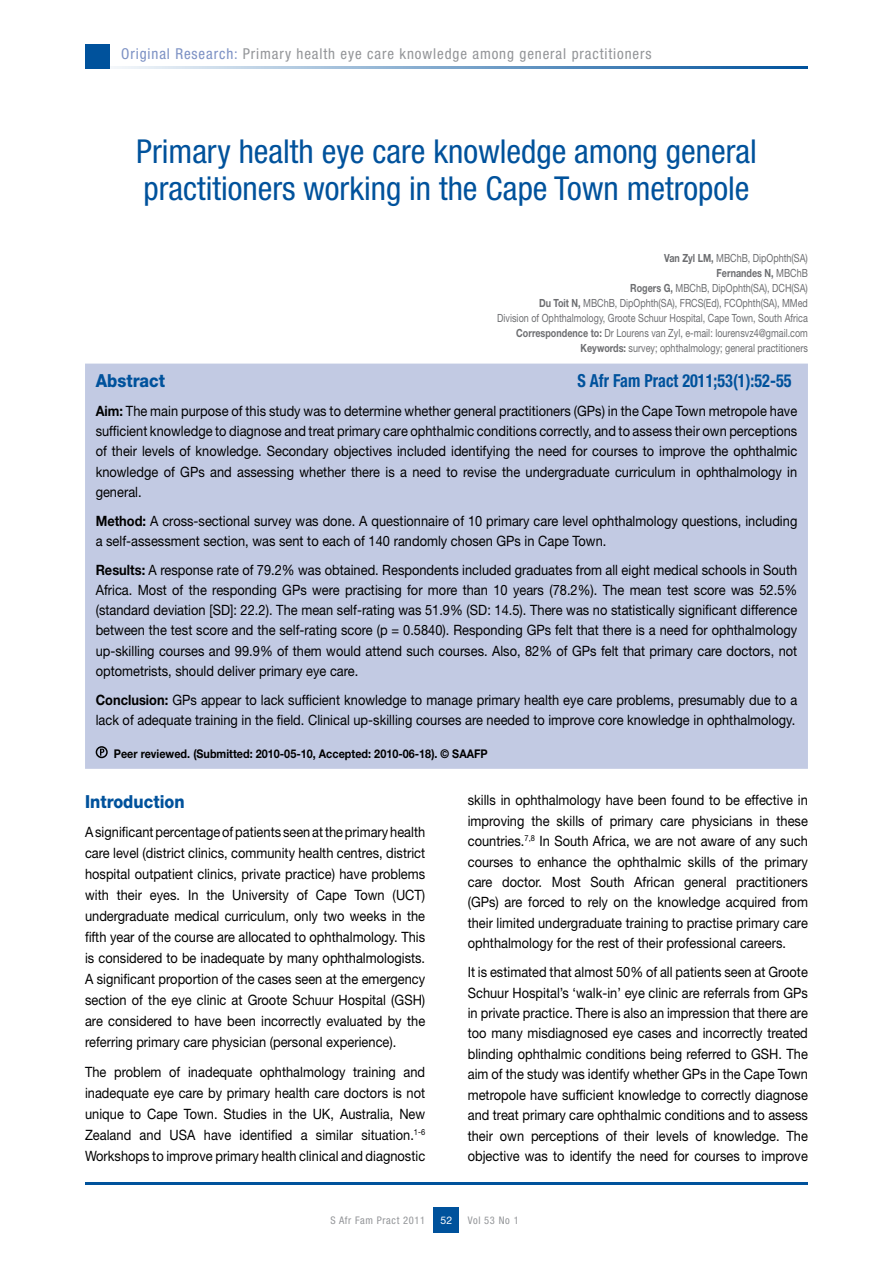
<style>
.page{position:relative;width:893px;height:1263px;background:#fff}
.page>*{position:absolute;margin:0;border:0;box-sizing:border-box;transform-origin:0 0}
.t1{font:condensed 33px/37.5px "Helvetica Neue LT Std";color:#00529c}
.t2{font:700 condensed 18px "Helvetica Neue LT Std";color:#00529c;scale:.9 1}
.t3{font:800 18px "Helvetica Neue LT Std";color:#00529c;scale:.9 1}
.t4{font:condensed 15px "Helvetica Neue LT Std";letter-spacing:.06em;color:#939598}
.t5{font:14.25px/20.4px "Helvetica Neue LT Std";color:#000;text-align:justify;scale:.9 1}
.t6{font:700 12px "Helvetica Neue LT Std";color:#000;scale:.9 1}
.t7{font:11.25px/15px "Helvetica Neue LT Std";color:#6d6e71;text-align:right;scale:.8 1}
.t8{font:condensed 10.5px "Helvetica Neue LT Std";letter-spacing:.06em;color:#939598}
.t9{font:10.5px "Helvetica Neue LT Std";color:#fff}
.s1{color:#7c91c4}
.s2{font-weight:700}
</style>
<div class="page">
<hr style="left:85px;top:66px;width:723px;height:2px;background:#00529c">
<div style="left:85px;top:44px;width:24px;height:24px;background:#00529c"></div>
<div style="left:434px;top:1208px;width:25px;height:25px;background:#00529c"></div>
<hr style="left:85px;top:1182px;width:723px;height:2px;background:#00529c">
<div style="left:85px;top:364px;width:723px;height:405px;background:#c2cae3"></div>
<div style="left:96px;top:746px;width:12px;height:12px;border:2px solid #000;border-radius:50%"></div>
<svg style="left:100px;top:749px;width:4px;height:7px"></svg>
<p class="t4" style="left:121px;top:45px;width:532px"><span class="s1">Original Research:</span> Primary health eye care knowledge among general practitioners</p>
<h1 class="t1" style="left:136px;top:132px;width:622px">Primary health eye care knowledge among general practitioners working in the Cape Town metropole</h1>
<p class="t7" style="left:497px;top:250px;width:390px"><span class="s2">Van Zyl LM,</span> MBChB, DipOphth(SA)<br><span class="s2">Fernandes N,</span> MBChB<br><span class="s2">Rogers G,</span> MBChB, DipOphth(SA), DCH(SA)<br><span class="s2">Du Toit N,</span> MBChB, DipOphth(SA), FRCS(Ed), FCOphth(SA), MMed<br>Division of Ophthalmology, Groote Schuur Hospital, Cape Town, South Africa <span class="s2">Correspondence to:</span> Dr Lourens van Zyl, e-mail: lourensvz4@gmail.com <span class="s2">Keywords:</span> survey; ophthalmology; general practitioners</p>
<p class="t3" style="left:96px;top:370px;width:79px">Abstract</p>
<p class="t2" style="left:577px;top:370px;width:239px">S Afr Fam Pract 2011;53(1):52-55</p>
<p class="t5" style="left:96px;top:400px;width:781px"><span class="s2">Aim:</span> The main purpose of this study was to determine whether general practitioners (GPs) in the Cape Town metropole have sufficient knowledge to diagnose and treat primary care ophthalmic conditions correctly, and to assess their own perceptions of their levels of knowledge. Secondary objectives included identifying the need for courses to improve the ophthalmic knowledge of GPs and assessing whether there is a need to revise the undergraduate curriculum in ophthalmology in general.</p>
<p class="t5" style="left:96px;top:510px;width:781px"><span class="s2">Method:</span> A cross-sectional survey was done. A questionnaire of 10 primary care level ophthalmology questions, including a self-assessment section, was sent to each of 140 randomly chosen GPs in Cape Town.</p>
<p class="t5" style="left:96px;top:559px;width:781px"><span class="s2">Results:</span> A response rate of 79.2% was obtained. Respondents included graduates from all eight medical schools in South Africa. Most of the responding GPs were practising for more than 10 years (78.2%). The mean test score was 52.5% (standard deviation [SD]: 22.2). The mean self-rating was 51.9% (SD: 14.5). There was no statistically significant difference between the test score and the self-rating score (p = 0.5840). Responding GPs felt that there is a need for ophthalmology up-skilling courses and 99.9% of them would attend such courses. Also, 82% of GPs felt that primary care doctors, not optometrists, should deliver primary eye care.</p>
<p class="t5" style="left:96px;top:689px;width:781px"><span class="s2">Conclusion:</span> GPs appear to lack sufficient knowledge to manage primary health eye care problems, presumably due to a lack of adequate training in the field. Clinical up-skilling courses are needed to improve core knowledge in ophthalmology.</p>
<p class="t6" style="left:114px;top:746px;width:417px">Peer reviewed. (Submitted: 2010-05-10, Accepted: 2010-06-18). © SAAFP</p>
<p class="t3" style="left:85px;top:791px;width:112px">Introduction</p>
<p class="t5" style="left:85px;top:822px;width:380px;line-height:21px">A significant percentage of patients seen at the primary health care level (district clinics, community health centres, district hospital outpatient clinics, private practice) have problems with their eyes. In the University of Cape Town (UCT) undergraduate medical curriculum, only two weeks in the fifth year of the course are allocated to ophthalmology. This is considered to be inadequate by many ophthalmologists.<br>A significant proportion of the cases seen at the emergency section of the eye clinic at Groote Schuur Hospital (GSH) are considered to have been incorrectly evaluated by the referring primary care physician (personal experience).</p>
<p class="t5" style="left:85px;top:1061px;width:379px;line-height:21px">The problem of inadequate ophthalmology training and inadequate eye care by primary health care doctors is not unique to Cape Town. Studies in the UK, Australia, New Zealand and USA have identified a similar situation.<sup>1-6<br></sup>Workshops to improve primary health clinical and diagnostic</p>
<p class="t5" style="left:468px;top:790px;width:379px">skills in ophthalmology have been found to be effective in improving the skills of primary care physicians in these countries.<sup>7,8</sup> In South Africa, we are not aware of any such courses to enhance the ophthalmic skills of the primary care doctor. Most South African general practitioners (GPs) are forced to rely on the knowledge acquired from their limited undergraduate training to practise primary care ophthalmology for the rest of their professional careers.</p>
<p class="t5" style="left:468px;top:962px;width:379px">It is estimated that almost 50% of all patients seen at Groote Schuur Hospital’s ‘walk-in’ eye clinic are referrals from GPs in private practice. There is also an impression that there are too many misdiagnosed eye cases and incorrectly treated blinding ophthalmic conditions being referred to GSH. The aim of the study was identify whether GPs in the Cape Town metropole have sufficient knowledge to correctly diagnose and treat primary care ophthalmic conditions and to assess their own perceptions of their levels of knowledge. The objective was to identify the need for courses to improve</p>
<p class="t8" style="left:330px;top:1214px;width:96px">S Afr Fam Pract 2011</p>
<p class="t9" style="left:441px;top:1214px;width:13px">52</p>
<p class="t8" style="left:468px;top:1214px;width:52px">Vol 53 No 1</p>
</div>
